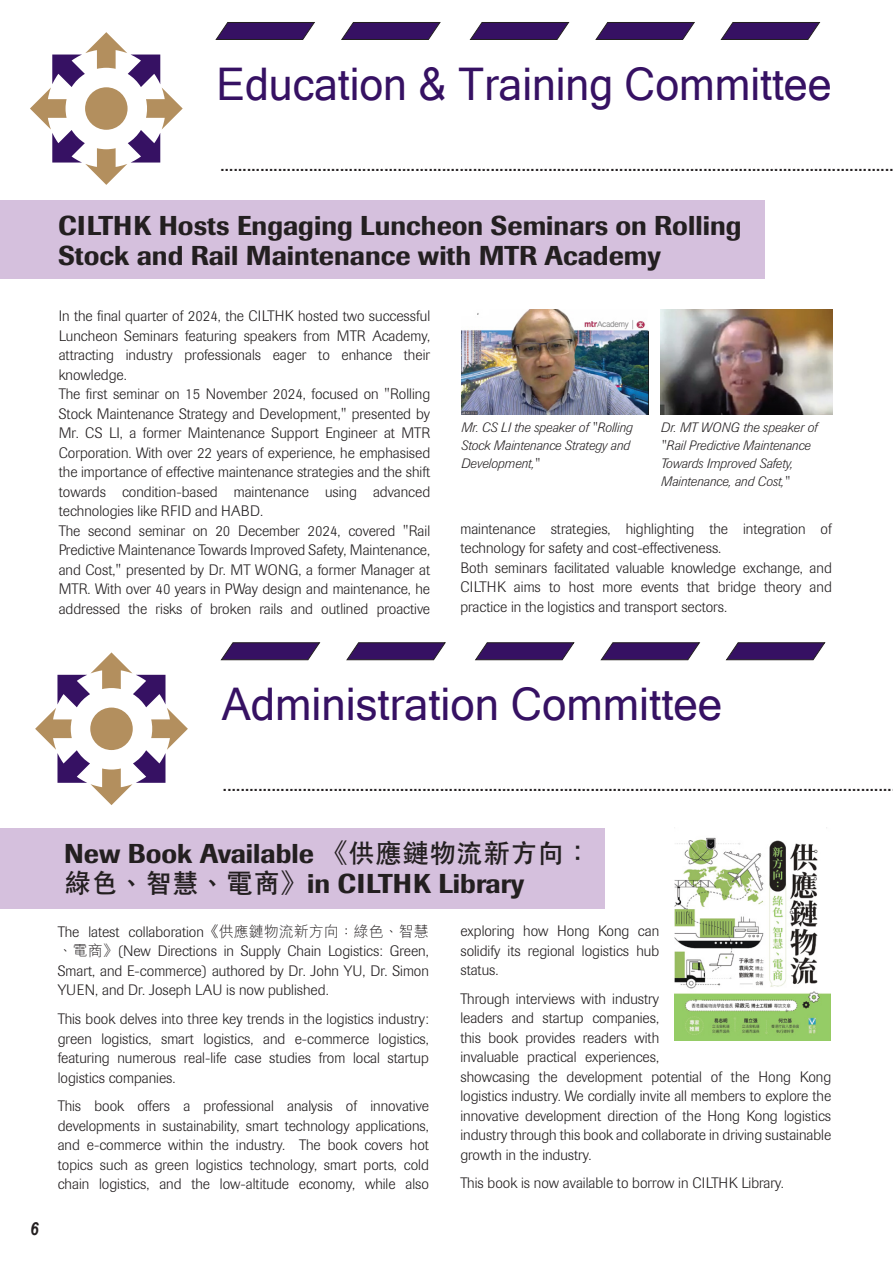
<style>
.page{position:relative;width:893px;height:1263px;background:#fff}
.page>*{position:absolute;margin:0;border:0;box-sizing:border-box;transform-origin:0 0}
.t1{font:45px "Microsoft Sans Serif";color:#361163;scale:.95 1}
.t2{font:45px "Microsoft Sans Serif";color:#361163}
.t3{font:500 27px/30px "Imago";color:#231f20}
.t4{font:22.5px "Microsoft Sans Serif";color:#231f20}
.t5{font:italic 700 18px "Arial";color:#231f20;scale:.85 1}
.t6{font:300 15px/19.5px "Imago";color:#231f20;text-align:justify}
.t7{font:italic 300 13.5px/18px "Imago";color:#231f20}
.s1{font-family:"C Hei 2";font-weight:700}
.s2{font-family:"Adobe Ming Std"}
.s3{font-family:"M Hei"}
</style>
<div class="page">
<img style="left:674px;top:827px;width:156px;height:213px">
<svg style="left:221px;top:642px;width:99px;height:18px;background:#4d306f"></svg>
<svg style="left:346px;top:642px;width:100px;height:18px;background:#4f3270"></svg>
<svg style="left:475px;top:642px;width:99px;height:18px;background:#4d306f"></svg>
<svg style="left:601px;top:642px;width:99px;height:18px;background:#4d306f"></svg>
<svg style="left:726px;top:642px;width:99px;height:18px;background:#4d306f"></svg>
<svg style="left:35px;top:652px;width:153px;height:153px"></svg>
<div style="left:90px;top:707px;width:43px;height:43px;background:#b38f5e;border-radius:50%"></div>
<div style="left:0;top:828px;width:604px;height:80px;background:#d5c0dd"></div>
<svg style="left:216px;top:22px;width:99px;height:18px;background:#4a2d6c"></svg>
<svg style="left:341px;top:22px;width:99px;height:18px;background:#4a2d6c"></svg>
<svg style="left:470px;top:22px;width:99px;height:18px;background:#4a2d6c"></svg>
<svg style="left:595px;top:22px;width:100px;height:18px;background:#4c2f6e"></svg>
<svg style="left:721px;top:22px;width:99px;height:18px;background:#4a2d6c"></svg>
<svg style="left:30px;top:32px;width:153px;height:153px"></svg>
<div style="left:85px;top:87px;width:43px;height:43px;background:#b38f5e;border-radius:50%"></div>
<div style="left:0;top:200px;width:765px;height:79px;background:#d5c0dd"></div>
<img style="left:660px;top:309px;width:173px;height:106px">
<img style="left:461px;top:310px;width:188px;height:104px">
<h1 class="t1" style="left:217px;top:58px;width:649px">Education &amp; Training Committee</h1>
<h3 class="t4" style="left:219px;top:150px;width:677px">........................................................................................................................................................</h3>
<h2 class="t3" style="left:58px;top:210px;width:685px">CILTHK Hosts Engaging Luncheon Seminars on Rolling<br>Stock and Rail Maintenance with MTR Academy</h2>
<p class="t6" style="left:59px;top:306px;width:373px;text-align:left">In the final quarter of 2024, the CILTHK hosted two successful Luncheon Seminars featuring speakers from MTR Academy, attracting industry professionals eager to enhance their knowledge.<br>The first seminar on 15 November 2024, focused on "Rolling Stock Maintenance Strategy and Development," presented by Mr. CS LI, a former Maintenance Support Engineer at MTR Corporation. With over 22 years of experience, he emphasised the importance of effective maintenance strategies and the shift towards condition-based maintenance using advanced technologies like RFID and HABD.<br>The second seminar on 20 December 2024, covered "Rail Predictive Maintenance Towards Improved Safety, Maintenance, and Cost," presented by Dr. MT WONG, a former Manager at MTR. With over 40 years in PWay design and maintenance, he addressed the risks of broken rails and outlined proactive</p>
<p class="t7" style="left:461px;top:418px;width:173px">Mr. CS LI the speaker of "Rolling<br>Stock Maintenance Strategy and<br>Development,"</p>
<p class="t7" style="left:660px;top:418px;width:158px">Dr. MT WONG the speaker of "Rail Predictive Maintenance<br>Towards Improved Safety,<br>Maintenance, and Cost,"</p>
<p class="t6" style="left:460px;top:519px;width:373px;text-align:left">maintenance strategies, highlighting the integration of technology for safety and cost-effectiveness.<br>Both seminars facilitated valuable knowledge exchange, and CILTHK aims to host more events that bridge theory and practice in the logistics and transport sectors.</p>
<h1 class="t2" style="left:222px;top:679px;width:502px">Administration Committee</h1>
<h3 class="t4" style="left:222px;top:771px;width:672px">.......................................................................................................................................................</h3>
<p class="t5" style="left:30px;top:1217px;width:12px">6</p>
<h2 class="t3" style="left:64px;top:839px;width:529px">New Book Available <span class="s1">《供應鏈物流新方向：綠色、智慧、電商》</span>in CILTHK Library</h2>
<p class="t6" style="left:58px;top:922px;width:373px">The latest collaboration<span class="s2">《</span><span class="s3">供應鏈物流新方向：綠色、智慧、電商》</span>(New Directions in Supply Chain Logistics: Green, Smart, and E-commerce) authored by Dr. John YU, Dr. Simon YUEN, and Dr. Joseph LAU is now published.</p>
<p class="t6" style="left:58px;top:1009px;width:373px">This book delves into three key trends in the logistics industry: green logistics, smart logistics, and e-commerce logistics, featuring numerous real-life case studies from local startup logistics companies.</p>
<p class="t6" style="left:58px;top:1096px;width:373px">This book offers a professional analysis of innovative developments in sustainability, smart technology applications, and e-commerce within the industry. The book covers hot topics such as green logistics technology, smart ports, cold chain logistics, and the low-altitude economy, while also</p>
<p class="t6" style="left:460px;top:921px;width:200px">exploring how Hong Kong can solidify its regional logistics hub status.</p>
<p class="t6" style="left:460px;top:989px;width:372px;text-align:left">Through interviews with industry<br>leaders and startup companies,<br>this book provides readers with<br>invaluable practical experiences,<br>showcasing the development potential of the Hong Kong logistics industry. We cordially invite all members to explore the innovative development direction of the Hong Kong logistics industry through this book and collaborate in driving sustainable growth in the industry.</p>
<p class="t6" style="left:460px;top:1173px;width:325px">This book is now available to borrow in CILTHK Library.</p>
</div>
